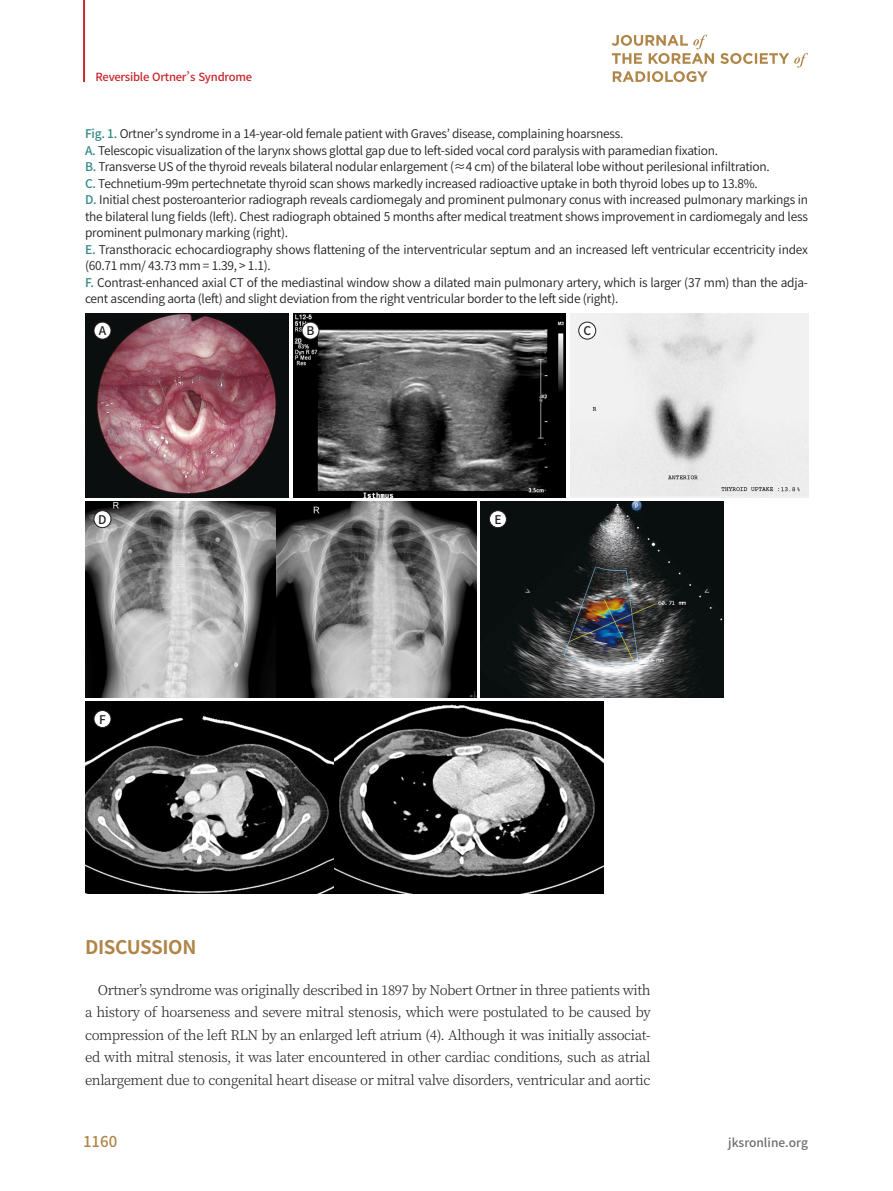
<style>
.page{position:relative;width:893px;height:1191px;background:#fff}
.page>*{position:absolute;margin:0;border:0;box-sizing:border-box;transform-origin:0 0}
.큰제목{font:700 18.75px "Noto Sans CJ Kkr";letter-spacing:-.02em;color:#b08548}
.t1{font:500 15px "Noto Sans CJ Kkr";color:#b08548}
.영문본문{font:300 13.5px/22.5px "Noto Serif CJ Kkr";letter-spacing:-.03em;color:#231f20;text-align:justify}
.그림제목1{font:600 12px/16.5px "Noto Sans CJ Kkr";letter-spacing:-.02em;color:#231f20}
.그림제목{font:600 12px "Noto Sans CJ Kkr";letter-spacing:-.02em;color:#231f20}
.t2{font:500 12px "Noto Sans CJ Kkr";color:#6c6d70}
.캡션{font:500 12px "Noto Sans CJ Kkr";color:#231f20}
.t3{font:500 11.25px "Noto Sans CJ Kkr";letter-spacing:-.02em;color:#c8242b}
.s1{font-weight:500;color:#328886}
</style>
<div class="page">
<hr style="left:83px;top:0;width:2px;height:82px;background:#c8242b">
<svg style="left:612px;top:35px;width:196px;height:47px"></svg>
<img style="left:85px;top:502px;width:392px;height:195px">
<img style="left:480px;top:502px;width:243px;height:195px">
<img style="left:85px;top:313px;width:204px;height:184px">
<img style="left:293px;top:313px;width:273px;height:184px">
<img style="left:570px;top:313px;width:238px;height:184px">
<div style="left:94px;top:322px;width:17px;height:17px;background:#fff;border-radius:50%"></div>
<div style="left:94px;top:322px;width:17px;height:17px;border:1px solid #231f20;border-radius:50%"></div>
<div style="left:94px;top:510px;width:17px;height:17px;background:#fff;border-radius:50%"></div>
<div style="left:94px;top:510px;width:17px;height:18px;border:1px solid #231f20;border-radius:50%"></div>
<img style="left:85px;top:701px;width:518px;height:192px">
<div style="left:94px;top:710px;width:17px;height:17px;background:#fff;border-radius:50%"></div>
<div style="left:94px;top:710px;width:17px;height:17px;border:1px solid #231f20;border-radius:50%"></div>
<div style="left:489px;top:510px;width:17px;height:17px;background:#fff;border-radius:50%"></div>
<div style="left:489px;top:510px;width:18px;height:18px;border:1px solid #231f20;border-radius:50%"></div>
<div style="left:302px;top:322px;width:17px;height:17px;background:#fff;border-radius:50%"></div>
<div style="left:302px;top:322px;width:17px;height:17px;border:1px solid #231f20;border-radius:50%"></div>
<div style="left:579px;top:322px;width:17px;height:17px;background:#fff;border-radius:50%"></div>
<div style="left:579px;top:322px;width:17px;height:17px;border:1px solid #231f20;border-radius:50%"></div>
<p class="t3" style="left:96px;top:70px;width:158px">Reversible Ortner’s Syndrome</p>
<p class="그림제목" style="left:85px;top:127px;width:540px"><span class="s1">Fig. 1.</span> Ortner’s syndrome in a 14-year-old female patient with Graves’ disease, complaining hoarsness.</p>
<p class="그림제목1" style="left:85px;top:142px;width:634px"><span class="s1">A.</span> Telescopic visualization of the larynx shows glottal gap due to left-sided vocal cord paralysis with paramedian fixation.</p>
<p class="그림제목1" style="left:85px;top:159px;width:686px"><span class="s1">B.</span> Transverse US of the thyroid reveals bilateral nodular enlargement (≈4 cm) of the bilateral lobe without perilesional infiltration.</p>
<p class="그림제목1" style="left:85px;top:175px;width:674px"><span class="s1">C.</span> Technetium-99m pertechnetate thyroid scan shows markedly increased radioactive uptake in both thyroid lobes up to 13.8%.</p>
<p class="그림제목1" style="left:85px;top:192px;width:724px;text-align:justify"><span class="s1">D.</span> Initial chest posteroanterior radiograph reveals cardiomegaly and prominent pulmonary conus with increased pulmonary markings in the bilateral lung fields (left). Chest radiograph obtained 5 months after medical treatment shows improvement in cardiomegaly and less prominent pulmonary marking (right).</p>
<p class="그림제목1" style="left:85px;top:241px;width:724px"><span class="s1">E.</span> Transthoracic echocardiography shows flattening of the interventricular septum and an increased left ventricular eccentricity index (60.71 mm/ 43.73 mm = 1.39, &gt; 1.1).</p>
<p class="그림제목1" style="left:85px;top:274px;width:724px"><span class="s1">F.</span> Contrast-enhanced axial CT of the mediastinal window show a dilated main pulmonary artery, which is larger (37 mm) than the adja&shy;cent ascending aorta (left) and slight deviation from the right ventricular border to the left side (right).</p>
<p class="캡션" style="left:99px;top:324px;width:9px">A</p>
<p class="캡션" style="left:306px;top:324px;width:10px">B</p>
<p class="캡션" style="left:583px;top:324px;width:9px">C</p>
<p class="캡션" style="left:98px;top:512px;width:10px">D</p>
<p class="캡션" style="left:99px;top:712px;width:8px">F</p>
<p class="캡션" style="left:494px;top:512px;width:9px">E</p>
<p class="큰제목" style="left:85px;top:937px;width:113px">DISCUSSION</p>
<p class="영문본문" style="left:85px;top:979px;width:567px;text-indent:13px">Ortner’s syndrome was originally described in 1897 by Nobert Ortner in three patients with a history of hoarseness and severe mitral stenosis, which were postulated to be caused by compression of the left RLN by an enlarged left atrium (4). Although it was initially associat&shy;ed with mitral stenosis, it was later encountered in other cardiac conditions, such as atrial enlargement due to congenital heart disease or mitral valve disorders, ventricular and aortic</p>
<p class="t1" style="left:83px;top:1132px;width:36px">1160</p>
<p class="t2" style="left:728px;top:1135px;width:81px">jksronline.org</p>
</div>
